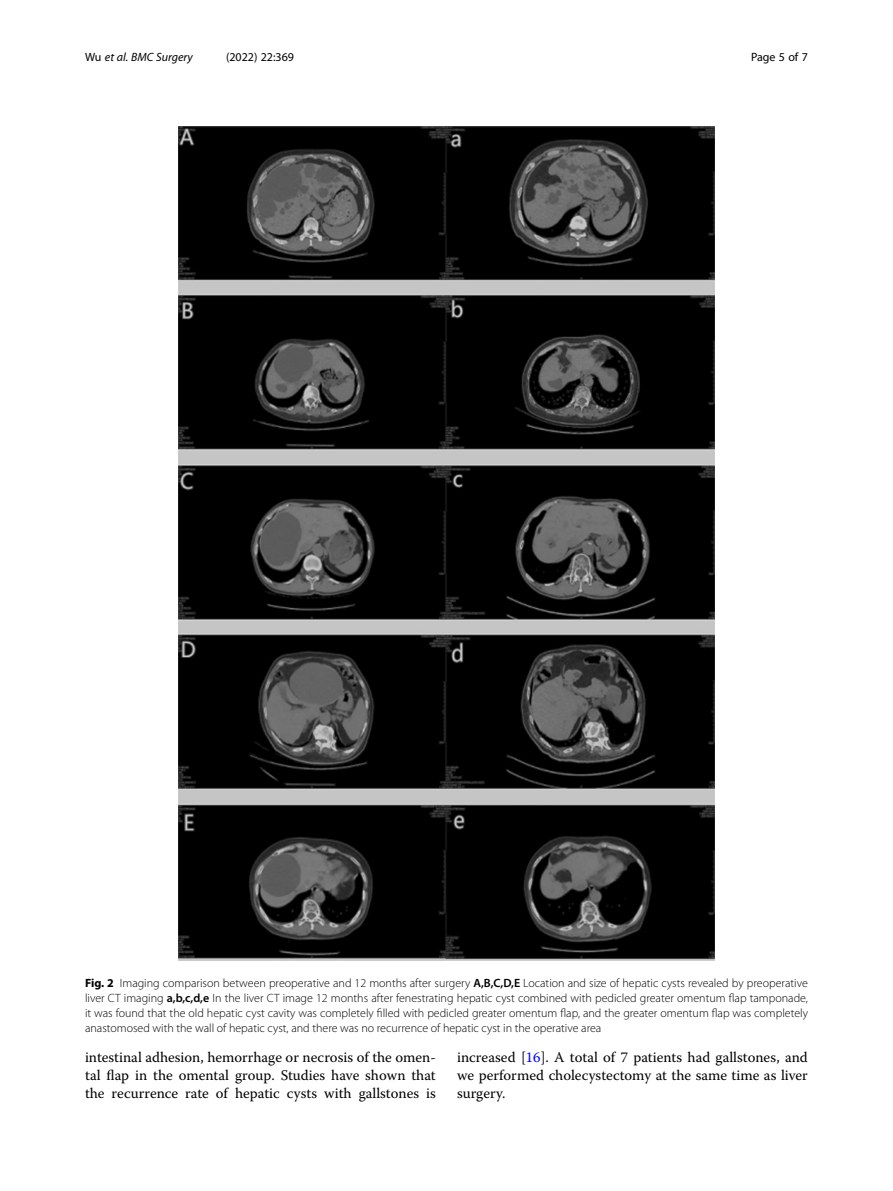
<style>
.page{position:relative;width:893px;height:1191px;background:#fff}
.page>*{position:absolute;margin:0;border:0;box-sizing:border-box;transform-origin:0 0}
.Body_Text_Indent{font:14.7px/18px "Warnock Pro";color:#000;text-align:justify}
.Figure_Caption{font:300 12px/15px "Myriad Pro";color:#000;text-align:justify}
.t1{font:12px "Myriad Pro";color:#000}
.t2{font:italic 12px "Myriad Pro";color:#000}
.s1{font-style:normal}
.s2{font-weight:700}
.s3{font-weight:600}
.s4{color:#00f}
</style>
<div class="page">
<img style="left:179px;top:126px;width:535px;height:834px">
<p class="t2" style="left:85px;top:50px;width:109px"><span class="s1">Wu</span> et al. BMC Surgery</p>
<p class="t1" style="left:226px;top:50px;width:70px">(2022) 22:369</p>
<p class="t1" style="left:751px;top:50px;width:58px">Page 5 of 7</p>
<p class="Figure_Caption" style="left:85px;top:975px;width:724px"><span class="s2">Fig. 2</span> Imaging comparison between preoperative and 12 months after surgery <span class="s3">A,B,C,D,E</span> Location and size of hepatic cysts revealed by preoperative liver CT imaging <span class="s3">a,b,c,d,e</span> In the liver CT image 12 months after fenestrating hepatic cyst combined with pedicled greater omentum flap tamponade, it was found that the old hepatic cyst cavity was completely filled with pedicled greater omentum flap, and the greater omentum flap was completely anastomosed with the wall of hepatic cyst, and there was no recurrence of hepatic cyst in the operative area</p>
<p class="Body_Text_Indent" style="left:85px;top:1048px;width:352px">intestinal adhesion, hemorrhage or necrosis of the omen&shy;tal flap in the omental group. Studies have shown that the recurrence rate of hepatic cysts with gallstones is</p>
<p class="Body_Text_Indent" style="left:457px;top:1048px;width:352px">increased [<span class="s4">16</span>]. A total of 7 patients had gallstones, and we performed cholecystectomy at the same time as liver surgery.</p>
</div>
